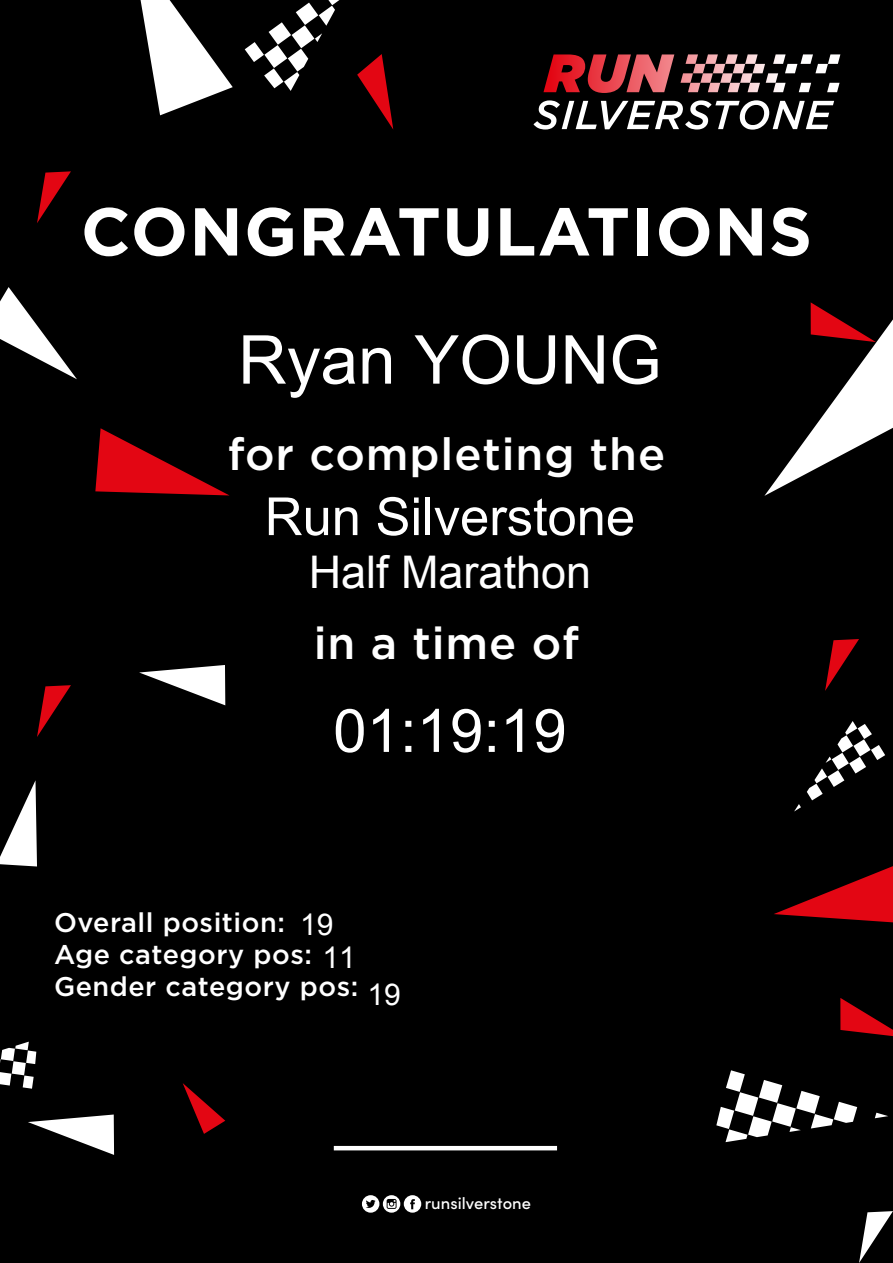
<style>
.page{position:relative;width:893px;height:1263px;background:#000}
.page>*{position:absolute;margin:0;border:0;box-sizing:border-box;transform-origin:0 0}
.t1{font:700 67.5px "Gotham";letter-spacing:.02em;color:#fff}
.t2{font:67.5px "Arial";color:#fff}
.t3{font:60px "Arial";color:#fff}
.t4{font:52.5px "Arial";color:#fff}
.t5{font:500 45px "Gotham";letter-spacing:.02em;color:#fff}
.t6{font:45px "Arial";color:#fff}
.t7{font:30px/33px "Arial";color:#fff}
.t8{font:500 27px/32.4px "Gotham";letter-spacing:.02em;color:#fff}
.t9{font:500 16.5px "Sofia Pro";letter-spacing:.005em;color:#fff}
</style>
<div class="page">
<hr style="left:334px;top:1146px;width:223px;height:4px;background:#fff">
<svg style="left:139px;top:665px;width:86px;height:40px"></svg>
<svg style="left:0;top:780px;width:37px;height:86px"></svg>
<svg style="left:28px;top:1114px;width:86px;height:41px"></svg>
<svg style="left:141px;top:0;width:92px;height:115px"></svg>
<svg style="left:0;top:287px;width:77px;height:92px"></svg>
<svg style="left:774px;top:866px;width:119px;height:56px"></svg>
<svg style="left:95px;top:428px;width:134px;height:67px"></svg>
<svg style="left:764px;top:302px;width:129px;height:194px"></svg>
<svg style="left:840px;top:998px;width:53px;height:38px"></svg>
<svg style="left:37px;top:685px;width:34px;height:52px"></svg>
<svg style="left:825px;top:639px;width:34px;height:52px"></svg>
<svg style="left:37px;top:171px;width:34px;height:52px"></svg>
<svg style="left:859px;top:1211px;width:34px;height:52px"></svg>
<svg style="left:357px;top:54px;width:36px;height:75px"></svg>
<svg style="left:183px;top:1083px;width:42px;height:51px"></svg>
<svg style="left:362px;top:1195px;width:59px;height:18px"></svg>
<svg style="left:533px;top:100px;width:301px;height:30px"></svg>
<svg style="left:543px;top:54px;width:131px;height:39px"></svg>
<svg style="left:680px;top:54px;width:160px;height:38px"></svg>
<svg style="left:716px;top:1070px;width:141px;height:73px"></svg>
<svg style="left:875px;top:1113px;width:13px;height:5px"></svg>
<svg style="left:794px;top:721px;width:91px;height:90px"></svg>
<svg style="left:0;top:1041px;width:37px;height:48px"></svg>
<svg style="left:245px;top:0;width:95px;height:91px"></svg>
<h1 class="t1" style="left:81px;top:193px;width:733px">CONGRATULATIONS</h1>
<h1 class="t2" style="left:238px;top:323px;width:425px">Ryan YOUNG</h1>
<h3 class="t5" style="left:228px;top:424px;width:439px">for completing the</h3>
<h3 class="t4" style="left:265px;top:488px;width:372px">Run Silverstone</h3>
<h3 class="t6" style="left:309px;top:548px;width:284px">Half Marathon</h3>
<h3 class="t5" style="left:314px;top:614px;width:267px">in a time of</h3>
<h2 class="t3" style="left:333px;top:698px;width:235px">01:19:19</h2>
<p class="t8" style="left:54px;top:905px;width:306px">Overall position:<br>Age category pos:<br>Gender category pos:</p>
<p class="t7" style="left:322px;top:908px;width:35px;text-indent:-22px">19<br>11</p>
<p class="t7" style="left:368px;top:978px;width:35px">19</p>
<p class="t9" style="left:425px;top:1191px;width:108px">runsilverstone</p>
</div>
